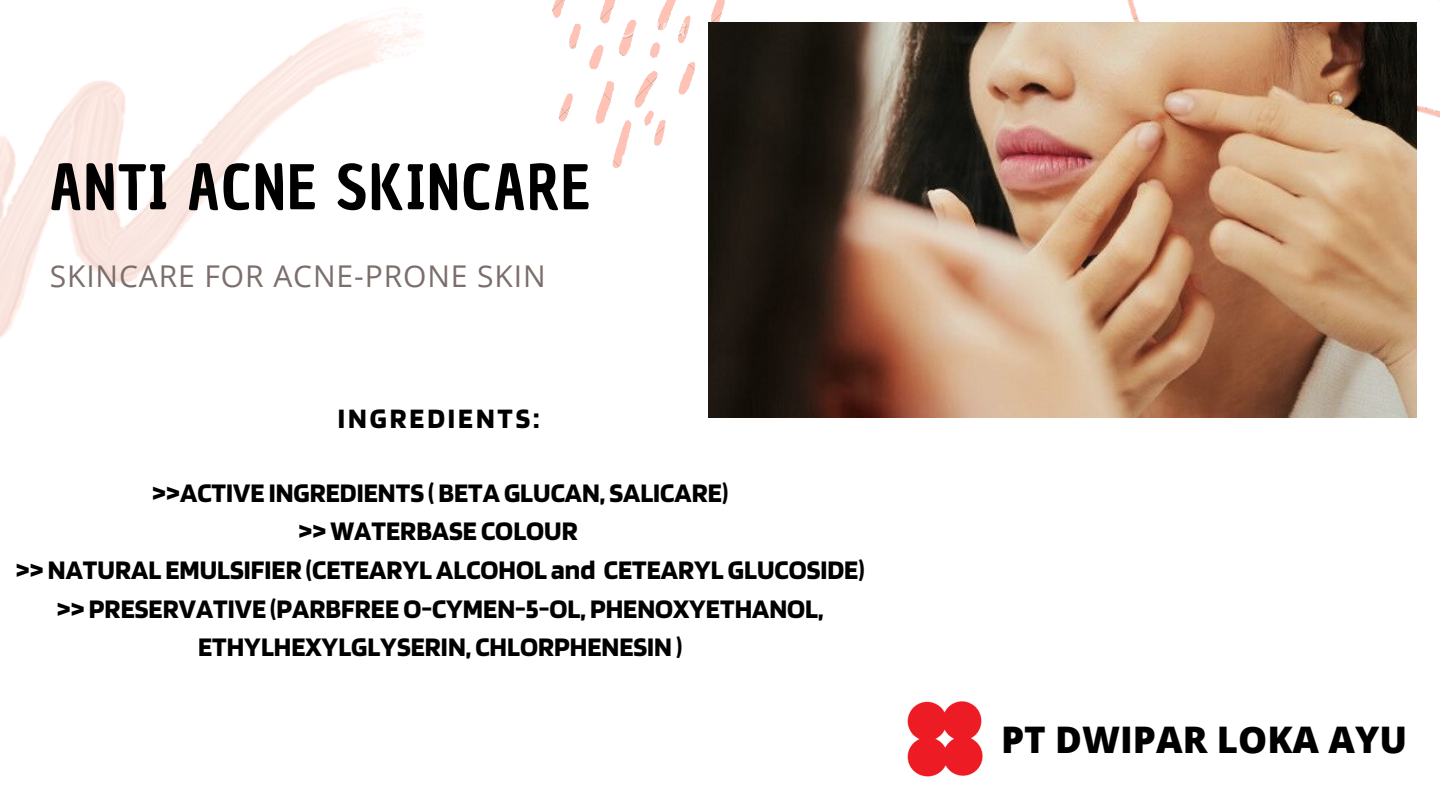
<style>
.page{position:relative;width:1440px;height:810px;background:#fff}
.page>*{position:absolute;margin:0;border:0;box-sizing:border-box;transform-origin:0 0}
.t1{font:60px "Chau Philomene One";letter-spacing:.03em;color:#000}
.t2{font:800 36.6px "Open Sans";color:#000}
.t3{font:30px "Open Sans";letter-spacing:.03em;color:#7b6e6b}
.t4{font:700 29.4px "Blinker";letter-spacing:.1em;color:#000}
.t5{font:700 28px/38.7px "Blinker";color:#000;text-align:center}
</style>
<div class="page">
<img style="left:1048px;top:0;width:392px;height:209px">
<img style="left:0;top:8px;width:423px;height:331px">
<img style="left:552px;top:0;width:198px;height:168px">
<img style="left:709px;top:23px;width:707px;height:395px">
<img style="left:907px;top:701px;width:76px;height:76px">
<h1 class="t1" style="left:50px;top:147px;width:542px">ANTI ACNE SKINCARE</h1>
<p class="t3" style="left:50px;top:255px;width:498px">SKINCARE FOR ACNE-PRONE SKIN</p>
<p class="t4" style="left:338px;top:400px;width:203px">INGREDIENTS:</p>
<p class="t5" style="left:16px;top:472px;width:850px">&gt;&gt;ACTIVE INGREDIENTS ( BETAGLUCAN, SALICARE)<br>&gt;&gt; WATERBASE COLOUR<br>&gt;&gt;NATURAL EMULSIFIER (CETEARYLALCOHOL and CETEARYL GLUCOSIDE) &gt;&gt; PRESERVATIVE (PARBFREEO-CYMEN-5-OL, PHENOXYETHANOL, ETHYLHEXYLGLYSERIN, CHLORPHENESIN)</p>
<h2 class="t2" style="left:1001px;top:714px;width:408px">PT DWIPAR LOKA AYU</h2>
</div>
